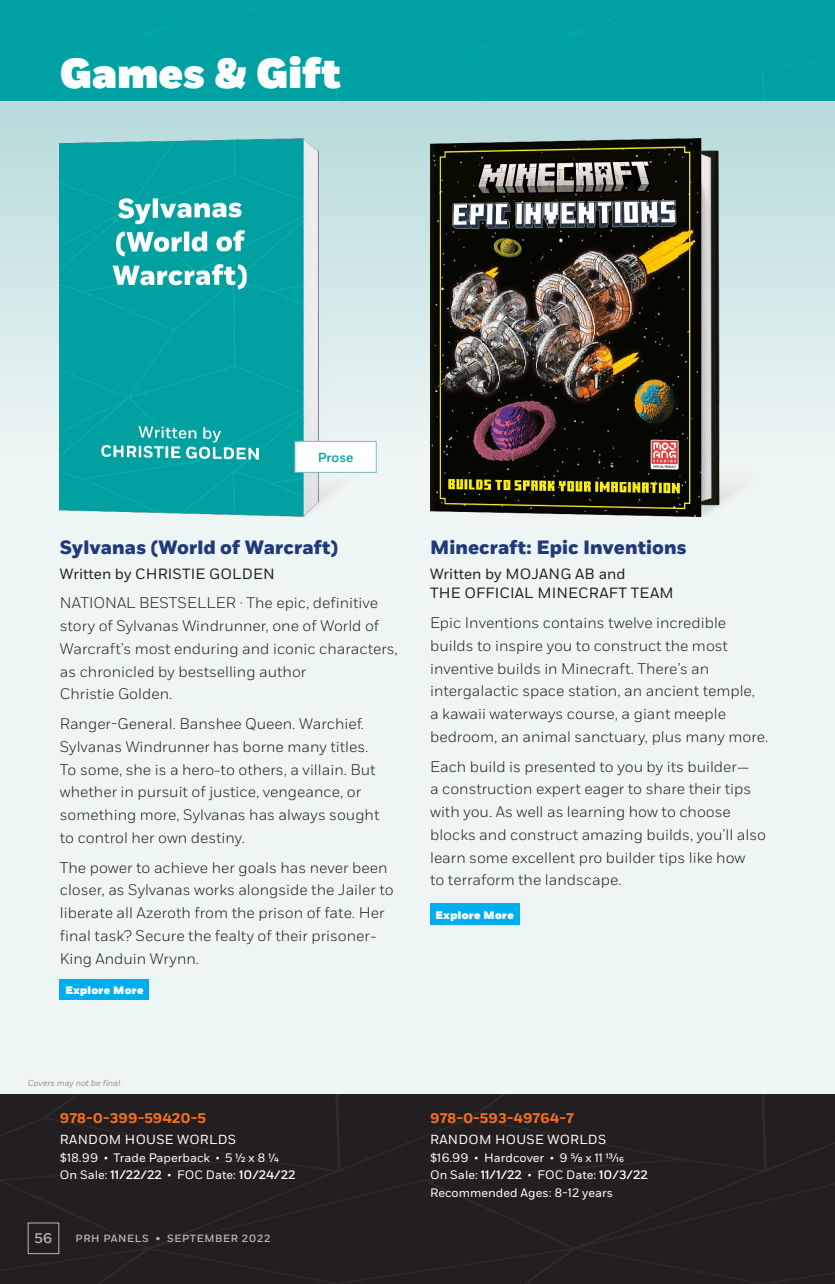
<style>
.page{position:relative;width:835px;height:1284px;background:#eef6f5}
.page>*{position:absolute;margin:0;border:0;box-sizing:border-box;transform-origin:0 0}
.t1{font:900 42px "Fort";letter-spacing:.005em;color:#fff}
.CC_Title{font:800 19.25px "Fort";letter-spacing:.005em;color:#233a7a}
.CC_Body_Copy{font:300 15.4px/22.8px "Fort";color:#231f20}
.CC_Author{font:14.88px/19.6px "Fort";letter-spacing:.01em;color:#231f20}
.CC_Specs_ISBN{font:700 14px "Fort";color:#f36f21}
.t2{font:500 14px "Fort";color:#b9b7bc}
.CC_Specs{font:13.12px "Fort";letter-spacing:.02em;color:#fff}
.CC_Mature_Title{font:500 13.12px "Fort";color:#00a1a2}
.CC_Specs-2{font:12.25px/17.5px "Fort";color:#fff}
.CC_Link_Button{font:900 10.85px "Fort";letter-spacing:.025em;color:#fff}
.t3{font:500 10.5px "Fort";letter-spacing:.06em;color:#b9b7bc}
.t4{font:italic 8.75px "Fort";letter-spacing:-.01em;color:#939598}
.s1{font-size:8.75px}
.s2{font-weight:500}
</style>
<div class="page">
<div style="left:0;top:101px;width:835px;height:350px;background:linear-gradient(to bottom,#b7d9db,#edf5f4)"></div>
<div style="left:0;top:0;width:835px;height:101px;background:#00a1a2"></div>
<div style="left:0;top:1095px;width:835px;height:189px;background:#231f20"></div>
<div style="left:28px;top:1222px;width:31px;height:32px;border:1px solid #b9b7bc"></div>
<div style="left:430px;top:903px;width:89px;height:22px;background:#00aeef"></div>
<div style="left:60px;top:979px;width:89px;height:20px;background:#00aeef"></div>
<img style="left:430px;top:139px;width:346px;height:378px">
<img style="left:60px;top:139px;width:346px;height:378px">
<div style="left:295px;top:441px;width:81px;height:31px;background:#fff"></div>
<div style="left:295px;top:441px;width:81px;height:32px;border:1px solid #6fbec1"></div>
<h1 class="t1" style="left:60px;top:47px;width:282px">Games &amp; Gift</h1>
<p class="CC_Mature_Title" style="left:318px;top:449px;width:37px">Prose</p>
<p class="CC_Title" style="left:60px;top:535px;width:280px">Sylvanas (World of Warcraft)</p>
<p class="CC_Author" style="left:60px;top:564px;width:216px">Written by CHRISTIE GOLDEN</p>
<p class="CC_Body_Copy" style="left:60px;top:592px;width:339px">NATIONAL BESTSELLER · The epic, definitive story of Sylvanas Windrunner, one of World of Warcraft’s most enduring and iconic characters, as chronicled by bestselling author<br>Christie Golden.</p>
<p class="CC_Body_Copy" style="left:60px;top:712px;width:321px">Ranger-General. Banshee Queen. Warchief.<br>Sylvanas Windrunner has borne many titles.<br>To some, she is a hero-to others, a villain. But whether in pursuit of justice, vengeance, or something more, Sylvanas has always sought to control her own destiny.</p>
<p class="CC_Body_Copy" style="left:60px;top:856px;width:335px">The power to achieve her goals has never been closer, as Sylvanas works alongside the Jailer to liberate all Azeroth from the prison of fate. Her final task? Secure the fealty of their prisoner-King Anduin Wrynn.</p>
<p class="CC_Link_Button" style="left:65px;top:983px;width:80px">Explore More</p>
<p class="CC_Title" style="left:430px;top:535px;width:258px">Minecraft: Epic Inventions</p>
<p class="CC_Author" style="left:430px;top:564px;width:245px">Written by MOJANG AB and<br>THE OFFICIAL MINECRAFT TEAM</p>
<p class="CC_Body_Copy" style="left:430px;top:611px;width:340px">Epic Inventions contains twelve incredible builds to inspire you to construct the most inventive builds in Minecraft. There’s an intergalactic space station, an ancient temple,<br>a kawaii waterways course, a giant meeple bedroom, an animal sanctuary, plus many more.</p>
<p class="CC_Body_Copy" style="left:430px;top:755px;width:337px">Each build is presented to you by its builder—<br>a construction expert eager to share their tips with you. As well as learning how to choose blocks and construct amazing builds, you’ll also learn some excellent pro builder tips like how<br>to terraform the landscape.</p>
<p class="CC_Link_Button" style="left:436px;top:908px;width:80px">Explore More</p>
<p class="t4" style="left:28px;top:1077px;width:94px">Covers may not be final</p>
<p class="CC_Specs_ISBN" style="left:60px;top:1109px;width:148px">978-0-399-59420-5</p>
<p class="CC_Specs" style="left:60px;top:1131px;width:178px">RANDOM HOUSE WORLDS</p>
<p class="CC_Specs-2" style="left:60px;top:1149px;width:237px">$18.99 <span class="s1">•</span> Trade Paperback <span class="s1">•</span> 5 1/2 x 8 1/4<br>On Sale: <span class="s2">11/22/22</span> <span class="s1">•</span> FOC Date: <span class="s2">10/24/22</span></p>
<p class="t2" style="left:35px;top:1229px;width:19px">56</p>
<p class="t3" style="left:76px;top:1232px;width:196px">PRH PANELS • SEPTEMBER 2022</p>
<p class="CC_Specs_ISBN" style="left:430px;top:1109px;width:145px">978-0-593-49764-7</p>
<p class="CC_Specs" style="left:430px;top:1131px;width:178px">RANDOM HOUSE WORLDS</p>
<p class="CC_Specs-2" style="left:430px;top:1149px;width:219px">$16.99 <span class="s1">•</span> Hardcover <span class="s1">•</span> 9 5/8 x 11 13/16<br>On Sale: <span class="s2">11/1/22</span> <span class="s1">•</span> FOC Date: <span class="s2">10/3/22<br></span>Recommended Ages: 8-12 years</p>
</div>
